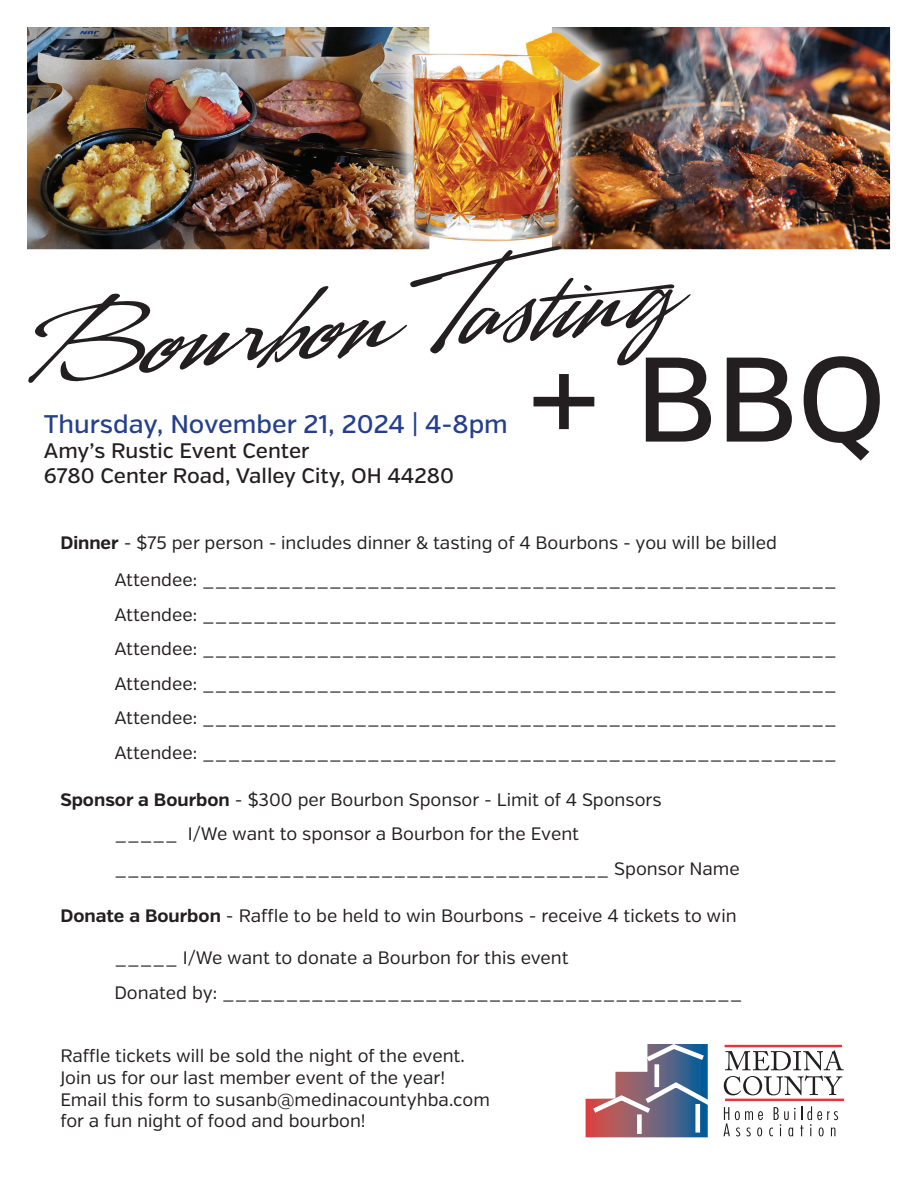
<style>
.page{position:relative;width:918px;height:1188px;background:#fff}
.page>*{position:absolute;margin:0;border:0;box-sizing:border-box;transform-origin:0 0}
.t1{font:500 120px "Verb";color:#231f20}
.t2{font:500 25.5px "Verb";color:#253f8e}
.t3{font:500 21px/25.2px "Verb";color:#231f20}
.t4{font:18px/34.5px "Verb";color:#231f20}
.s1{font-weight:700}
</style>
<div class="page">
<img style="left:27px;top:27px;width:864px;height:1111px">
<svg style="left:27px;top:246px;width:664px;height:139px"></svg>
<img style="left:585px;top:1044px;width:3px;height:93px">
<svg style="left:588px;top:1041px;width:128px;height:97px"></svg>
<svg style="left:724px;top:1050px;width:120px;height:45px"></svg>
<svg style="left:724px;top:1107px;width:39px;height:29px"></svg>
<svg style="left:769px;top:1106px;width:69px;height:30px"></svg>
<hr style="left:725px;top:1045px;width:117px;height:2px;background:#e1373d">
<hr style="left:725px;top:1099px;width:119px;height:2px;background:#e1373d">
<h2 class="t2" style="left:44px;top:408px;width:466px">Thursday, November 21, 2024 | 4-8pm</h2>
<p class="t3" style="left:44px;top:438px;width:412px">Amy’s Rustic Event Center<br>6780 Center Road, Valley City, OH 44280</p>
<h1 class="t1" style="left:526px;top:327px;width:362px">+ BBQ</h1>
<p class="t4" style="left:114px;top:524px;width:724px;line-height:37.5px;text-indent:-54px"><span class="s1">Dinner</span> - $75 per person - includes dinner &amp; tasting of 4 Bourbons - you will be billed<br>Attendee: __________________________________________________</p>
<p class="t4" style="left:114px;top:597px;width:724px;text-align:justify">Attendee: __________________________________________________ Attendee: __________________________________________________ Attendee: __________________________________________________ Attendee: __________________________________________________ Attendee: __________________________________________________</p>
<p class="t4" style="left:114px;top:783px;width:627px;text-indent:-54px"><span class="s1">Sponsor a Bourbon</span> - $300 per Bourbon Sponsor - Limit of 4 Sponsors<br>_____ I/We want to sponsor a Bourbon for the Event _______________________________________ Sponsor Name</p>
<p class="t4" style="left:60px;top:899px;width:678px"><span class="s1">Donate a Bourbon</span> - Raffle to be held to win Bourbons - receive 4 tickets to win</p>
<p class="t4" style="left:114px;top:941px;width:630px">_____ I/We want to donate a Bourbon for this event<br>Donated by: _________________________________________</p>
<p class="t4" style="left:60px;top:1046px;width:431px;line-height:21.6px">Raffle tickets will be sold the night of the event.<br>Join us for our last member event of the year!<br>Email this form to susanb@medinacountyhba.com for a fun night of food and bourbon!</p>
</div>
